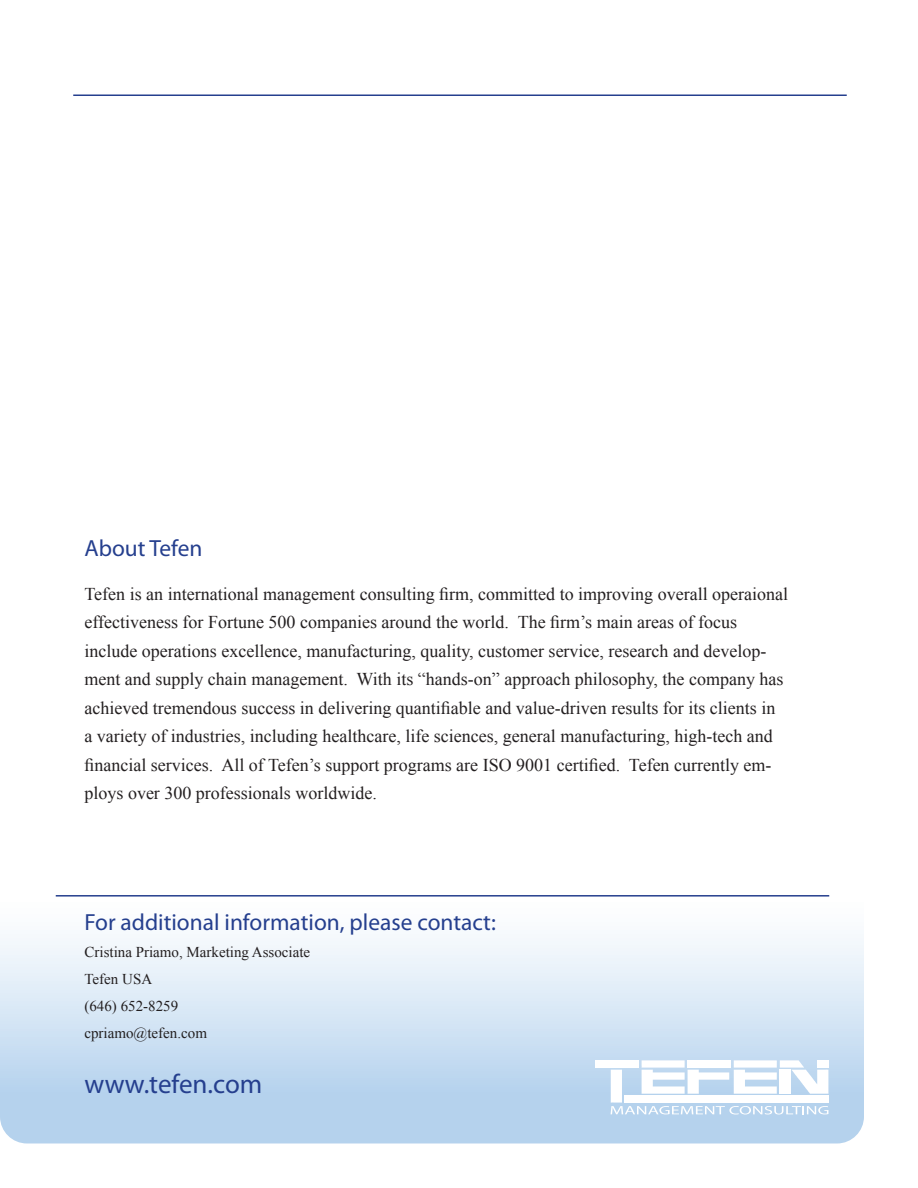
<style>
.page{position:relative;width:918px;height:1188px;background:#fff}
.page>*{position:absolute;margin:0;border:0;box-sizing:border-box;transform-origin:0 0}
.t1{font:27px "Myriad Pro";color:#253f8e}
.t2{font:23.4px "Myriad Pro";color:#253f8e}
.t3{font:18px/28.5px "Times New Roman";color:#231f20}
.t4{font:15px "Times New Roman";color:#231f20}
</style>
<div class="page">
<hr style="left:73px;top:94px;width:774px;height:2px;background:#253f8e">
<svg style="left:0;top:895px;width:864px;height:248px"></svg>
<hr style="left:56px;top:895px;width:773px;height:2px;background:#253f8e">
<div style="left:595px;top:1060px;width:44px;height:8px;background:#fff"></div>
<svg style="left:611px;top:1060px;width:218px;height:55px"></svg>
<p class="t2" style="left:84px;top:534px;width:119px">About Tefen</p>
<p class="t3" style="left:84px;top:579px;width:705px">Tefen is an international management consulting firm, committed to improving overall operaional effectiveness for Fortune 500 companies around the world. The firm’s main areas of focus include operations excellence, manufacturing, quality, customer service, research and develop&shy;ment and supply chain management. With its “hands-on” approach philosophy, the company has achieved tremendous success in delivering quantifiable and value-driven results for its clients in<br>a variety of industries, including healthcare, life sciences, general manufacturing, high-tech and financial services. All of Tefen’s support programs are ISO 9001 certified. Tefen currently em&shy;ploys over 300 professionals worldwide.</p>
<p class="t2" style="left:84px;top:907px;width:413px">For additional information, please contact:</p>
<p class="t4" style="left:84px;top:941px;width:227px">Cristina Priamo, Marketing Associate</p>
<p class="t4" style="left:84px;top:968px;width:69px">Tefen USA</p>
<p class="t4" style="left:84px;top:995px;width:95px">(646) 652-8259</p>
<p class="t4" style="left:84px;top:1022px;width:124px">cpriamo@tefen.com</p>
<p class="t1" style="left:84px;top:1067px;width:180px">www.tefen.com</p>
</div>
